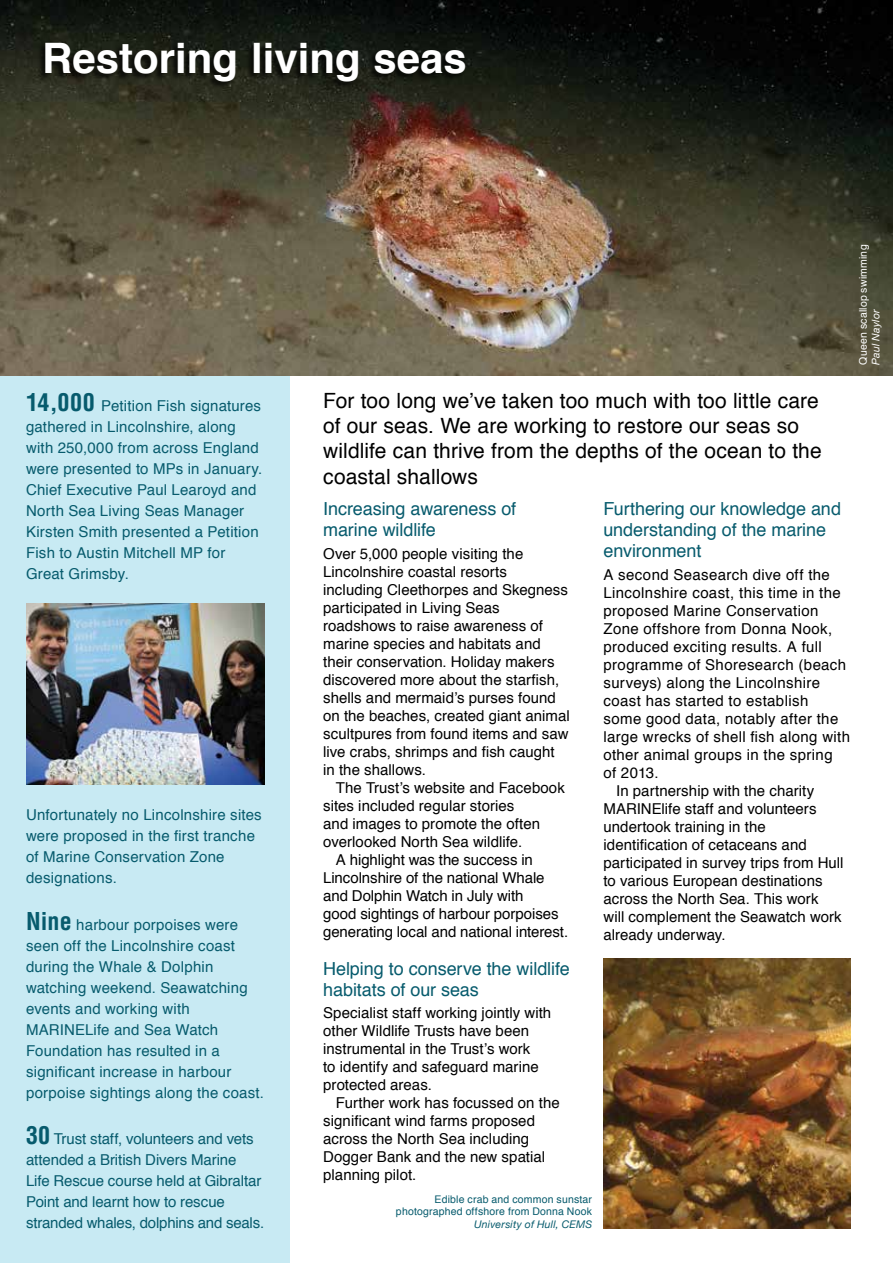
<style>
.page{position:relative;width:893px;height:1263px;background:#fff}
.page>*{position:absolute;margin:0;border:0;box-sizing:border-box;transform-origin:0 0}
.t1{font:700 42px "Helvetica";color:#fff}
.t2{font:21px/25.2px "Helvetica";letter-spacing:.005em;color:#000}
.t3{font:18px/21px "Helvetica";letter-spacing:-.005em;color:#075b6d}
.t4{font:15px/18px "Helvetica";letter-spacing:.005em;color:#000}
.t5{font:15px/21px "Helvetica";letter-spacing:.01em;color:#075b6d}
.t6{font:15px "Helvetica";letter-spacing:.025em;color:#000}
.t7{font:15px/21px "Helvetica";letter-spacing:-.01em;color:#075b6d}
.t8{font:10.5px/12.6px "Helvetica";letter-spacing:.02em;color:#075b6d;text-align:right}
.t9{font:italic 10.5px "Helvetica Neue";letter-spacing:.02em;color:#075b6d}
.t10{font:10.5px "Helvetica";letter-spacing:.015em;color:#fff}
.t11{font:italic 10.5px "Helvetica Neue";letter-spacing:.02em;color:#fff}
.s1{font-weight:700;font-stretch:condensed;font-size:24px}
</style>
<div class="page">
<div style="left:0;top:354px;width:289px;height:909px;background:#c8eaf3"></div>
<img style="left:26px;top:604px;width:238px;height:180px">
<img style="left:0;top:0;width:893px;height:375px">
<div style="left:37px;top:43px;width:428px;height:47px;background:#000;opacity:.75"></div>
<img style="left:603px;top:959px;width:247px;height:270px">
<h1 class="t1" style="left:42px;top:24px;width:426px">Restoring living seas</h1>
<p class="t5" style="left:26px;top:396px;width:238px"><span class="s1">14,000</span> Petition Fish signatures gathered in Lincolnshire, along with 250,000 from across England were presented to MPs in January.<br>Chief Executive Paul Learoyd and<br>North Sea Living Seas Manager<br>Kirsten Smith presented a Petition<br>Fish to Austin Mitchell MP for<br>Great Grimsby.</p>
<p class="t5" style="left:26px;top:805px;width:237px">Unfortunately no Lincolnshire sites were proposed in the first tranche of Marine Conservation Zone designations.</p>
<p class="t5" style="left:26px;top:914px;width:240px"><span class="s1">Nine</span> harbour porpoises were seen off the Lincolnshire coast during the Whale &amp; Dolphin watching weekend. Seawatching events and working with<br>MARINELife and Sea Watch<br>Foundation has resulted in a significant increase in harbour porpoise sightings along the coast.</p>
<p class="t7" style="left:26px;top:1129px;width:240px"><span class="s1">30</span> Trust staff, volunteers and vets attended a British Divers Marine<br>Life Rescue course held at Gibraltar Point and learnt how to rescue stranded whales, dolphins and seals.</p>
<p class="t10" style="left:855px;top:365px;width:121px;rotate:-90deg">Queen scallop swimming</p>
<p class="t11" style="left:868px;top:365px;width:57px;rotate:-90deg">Paul Naylor</p>
<h2 class="t2" style="left:323px;top:389px;width:500px">For too long we’ve taken too much with too little care of our seas. We are working to restore our seas so wildlife can thrive from the depths of the ocean to the coastal shallows</h2>
<p class="t3" style="left:323px;top:499px;width:195px">Increasing awareness of marine wildlife</p>
<p class="t4" style="left:323px;top:545px;width:248px">Over 5,000 people visiting the<br>Lincolnshire coastal resorts including Cleethorpes and Skegness participated in Living Seas roadshows to raise awareness of marine species and habitats and their conservation. Holiday makers discovered more about the starfish, shells and mermaid’s purses found on the beaches, created giant animal scultpures from found items and saw live crabs, shrimps and fish caught in the shallows.</p>
<p class="t4" style="left:336px;top:779px;width:230px">The Trust’s website and Facebook</p>
<p class="t4" style="left:323px;top:797px;width:193px">sites included regular stories</p>
<p class="t4" style="left:323px;top:815px;width:218px">and images to promote the often</p>
<p class="t4" style="left:323px;top:833px;width:201px">overlooked North Sea wildlife.</p>
<p class="t4" style="left:336px;top:851px;width:199px">A highlight was the success in</p>
<p class="t4" style="left:323px;top:869px;width:223px">Lincolnshire of the national Whale</p>
<p class="t4" style="left:323px;top:887px;width:202px">and Dolphin Watch in July with</p>
<p class="t4" style="left:323px;top:905px;width:237px">good sightings of harbour porpoises</p>
<p class="t4" style="left:323px;top:923px;width:247px">generating local and national interest.</p>
<p class="t3" style="left:323px;top:958px;width:248px">Helping to conserve the wildlife habitats of our seas</p>
<p class="t4" style="left:323px;top:1004px;width:230px">Specialist staff working jointly with other Wildlife Trusts have been instrumental in the Trust’s work<br>to identify and safeguard marine protected areas.</p>
<p class="t4" style="left:323px;top:1094px;width:238px;text-indent:13px">Further work has focussed on the significant wind farms proposed across the North Sea including<br>Dogger Bank and the new spatial planning pilot.</p>
<p class="t8" style="left:396px;top:1193px;width:198px">Edible crab and common sunstar photographed offshore from Donna Nook</p>
<p class="t9" style="left:474px;top:1217px;width:120px">University of Hull, CEMS</p>
<p class="t3" style="left:603px;top:499px;width:239px">Furthering our knowledge and understanding of the marine environment</p>
<p class="t6" style="left:603px;top:563px;width:228px">A second Seasearch dive off the</p>
<p class="t6" style="left:603px;top:581px;width:239px">Lincolnshire coast, this time in the</p>
<p class="t6" style="left:603px;top:599px;width:217px">proposed Marine Conservation</p>
<p class="t6" style="left:603px;top:617px;width:230px">Zone offshore from Donna Nook,</p>
<p class="t6" style="left:603px;top:635px;width:220px">produced exciting results. A full</p>
<p class="t6" style="left:603px;top:653px;width:244px">programme of Shoresearch (beach</p>
<p class="t6" style="left:603px;top:671px;width:218px">surveys) along the Lincolnshire</p>
<p class="t6" style="left:603px;top:689px;width:206px">coast has started to establish</p>
<p class="t6" style="left:603px;top:707px;width:236px">some good data, notably after the</p>
<p class="t6" style="left:603px;top:725px;width:248px">large wrecks of shell fish along with</p>
<p class="t6" style="left:603px;top:743px;width:231px">other animal groups in the spring</p>
<p class="t4" style="left:603px;top:764px;width:57px">of 2013.</p>
<p class="t4" style="left:616px;top:782px;width:200px">In partnership with the charity</p>
<p class="t4" style="left:603px;top:800px;width:215px">MARINElife staff and volunteers</p>
<p class="t4" style="left:603px;top:818px;width:164px">undertook training in the</p>
<p class="t4" style="left:603px;top:836px;width:205px">identification of cetaceans and</p>
<p class="t4" style="left:603px;top:854px;width:242px">participated in survey trips from Hull</p>
<p class="t4" style="left:603px;top:872px;width:221px">to various European destinations</p>
<p class="t4" style="left:603px;top:890px;width:217px">across the North Sea. This work</p>
<p class="t4" style="left:603px;top:908px;width:240px">will complement the Seawatch work</p>
<p class="t4" style="left:603px;top:926px;width:124px">already underway.</p>
</div>
